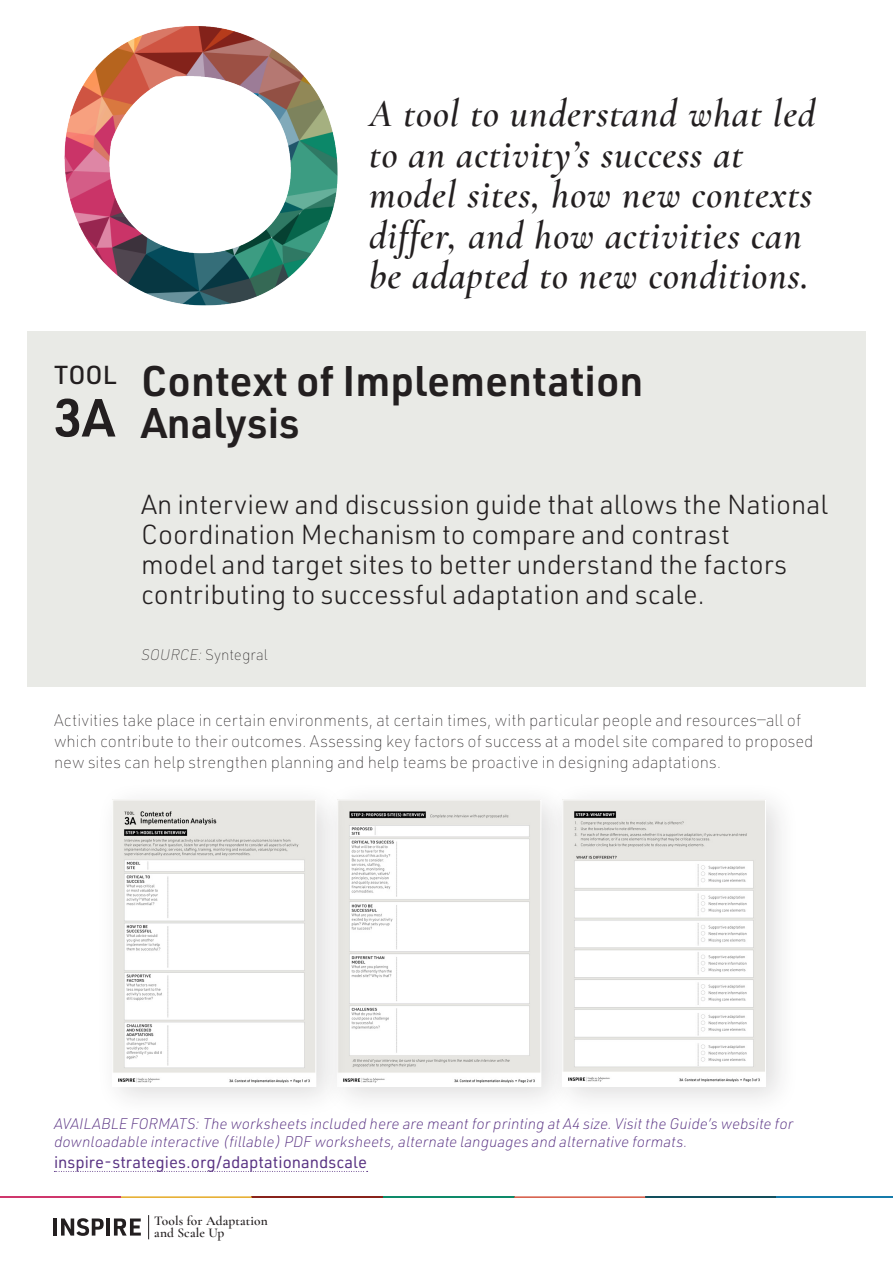
<style>
.page{position:relative;width:893px;height:1263px;background:#fff}
.page>*{position:absolute;margin:0;border:0;box-sizing:border-box;transform-origin:0 0}
.W_Tool_Numbers{font:600 52.5px "URWDIN";color:#231f20}
.W_Tool_Title{font:600 42px "URWDIN";color:#231f20}
.W_Purpose_statement{font:italic 600 39px/40.5px "Cormorant Garamond";letter-spacing:.025em;color:#231f20}
.t1{font:300 27px/30px "URWDIN";color:#231f20}
.W_Tool_above_Number{font:500 25.5px "URWDIN";color:#231f20}
.t2{font:100 16.5px/21px "URWDIN";color:#231f20}
.t3{font:16.5px "URWDIN";color:#583182}
.t4{font:italic 200 15px/18px "URWDIN";color:#583182}
.t5{font:100 15px "URWDIN";color:#231f20}
.t6{font:600 13.35px/11.4px "Cormorant Garamond";letter-spacing:.01em;color:#231f20}
.s1{font-style:italic}
</style>
<div class="page">
<hr style="left:54px;top:1218px;width:3px;height:17px;background:#231f20">
<svg style="left:61px;top:1218px;width:43px;height:18px"></svg>
<hr style="left:106px;top:1218px;width:4px;height:17px;background:#231f20">
<svg style="left:114px;top:1218px;width:27px;height:17px"></svg>
<svg style="left:148px;top:1215px;width:1px;height:24px"></svg>
<hr style="left:252px;top:1196px;width:131px;height:2px;background:#89231b">
<hr style="left:121px;top:1196px;width:131px;height:2px;background:#e5aa25">
<hr style="left:0;top:1196px;width:121px;height:2px;background:#cf366c">
<hr style="left:383px;top:1196px;width:131px;height:2px;background:#0e8a69">
<hr style="left:645px;top:1196px;width:131px;height:2px;background:#124f5d">
<hr style="left:776px;top:1196px;width:117px;height:2px;background:#157baa">
<hr style="left:514px;top:1196px;width:131px;height:2px;background:#d55641">
<svg style="left:54px;top:1171px;width:314px;height:1px"></svg>
<div style="left:27px;top:331px;width:839px;height:355px;background:#e9eae6"></div>
<img style="left:64px;top:26px;width:274px;height:280px">
<div style="left:320px;top:781px;width:255px;height:338px;background:#231f20;opacity:.15"></div>
<img style="left:350px;top:801px;width:189px;height:284px">
<div style="left:337px;top:799px;width:204px;height:288px;border:1px solid #fff"></div>
<div style="left:545px;top:781px;width:255px;height:338px;background:#231f20;opacity:.15"></div>
<img style="left:564px;top:801px;width:200px;height:284px">
<div style="left:562px;top:799px;width:204px;height:288px;border:1px solid #fff"></div>
<div style="left:95px;top:781px;width:255px;height:338px;background:#231f20;opacity:.15"></div>
<img style="left:114px;top:801px;width:200px;height:284px">
<div style="left:112px;top:799px;width:204px;height:288px;border:1px solid #fff"></div>
<p class="W_Purpose_statement" style="left:369px;top:93px;width:448px">A tool to understand what led to an activity’s success at</p>
<p class="W_Purpose_statement" style="left:369px;top:174px;width:445px">model sites, how new contexts differ, and how activities can be adapted to new conditions.</p>
<p class="W_Tool_Title" style="left:141px;top:353px;width:504px">Context of Implementation</p>
<p class="W_Tool_above_Number" style="left:54px;top:358px;width:64px">TOOL</p>
<p class="W_Tool_Numbers" style="left:54px;top:382px;width:62px">3 A</p>
<p class="W_Tool_Title" style="left:141px;top:395px;width:160px">Analysis</p>
<p class="t1" style="left:141px;top:489px;width:689px">An interview and discussion guide that allows the National Coordination Mechanism to compare and contrast<br>model and target sites to better understand the factors contributing to successful adaptation and scale.</p>
<p class="t5" style="left:141px;top:645px;width:128px"><span class="s1">SOURCE:</span> Syntegral</p>
<p class="t2" style="left:54px;top:709px;width:761px">Activities take place in certain environments, at certain times, with particular people and resources—all of which contribute to their outcomes. Assessing key factors of success at a model site compared to proposed new sites can help strengthen planning and help teams be proactive in designing adaptations.</p>
<p class="t4" style="left:54px;top:1115px;width:741px">AVAILABLE FORMATS: The worksheets included here are meant for printing at A4 size. Visit the Guide’s website for downloadable interactive (fillable) PDF worksheets, alternate languages and alternative formats.</p>
<p class="t3" style="left:54px;top:1152px;width:315px">inspire-strategies.org/adaptationandscale</p>
<p class="t6" style="left:154px;top:1215px;width:115px">Tools for Adaptation</p>
<p class="t6" style="left:154px;top:1215px;width:72px">Guide to and Scale Up</p>
</div>
